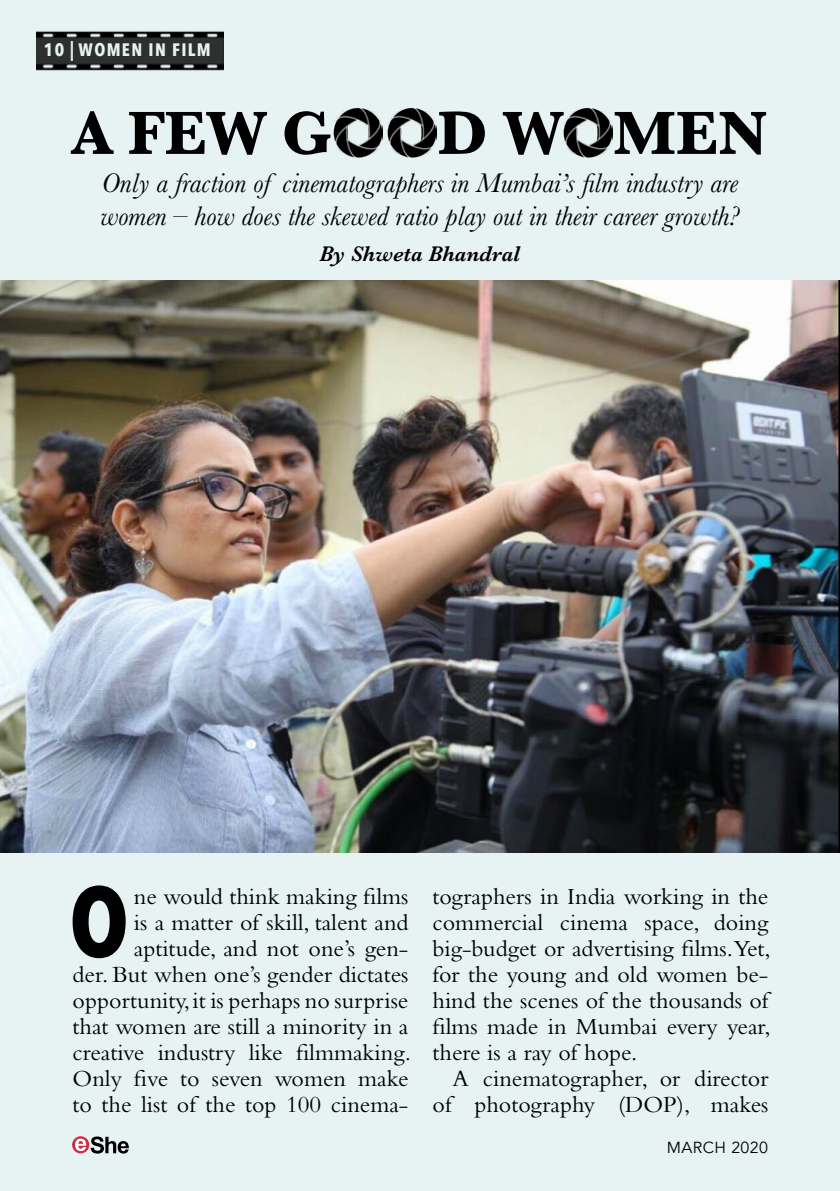
<style>
.page{position:relative;width:840px;height:1191px;background:#fff}
.page>*{position:absolute;margin:0;border:0;box-sizing:border-box;transform-origin:0 0}
.body{font:700 97.4px "Avenir Next Condensed";color:#000}
.headline{font:700 63.2px "Baskerville";color:#000}
.intro{font:italic 28px/33.6px "Baskerville";color:#000}
.body-2{font:24px/26px "Bembo Std";color:#000;text-align:right}
.byline{font:italic 600 22px "Baskerville";color:#000}
.blurb_caps{font:600 20px "Avenir Next Condensed";color:#e7f3f3}
.slug{font:700 18px "Avenir Next Condensed";letter-spacing:.075em;color:#e7f3f3}
.t1{font:16px "Avenir";letter-spacing:.025em;color:#000}
</style>
<div class="page">
<div style="left:0;top:0;width:839px;height:1191px;background:#e7f3f3"></div>
<img style="left:36px;top:31px;width:187px;height:40px">
<svg style="left:72px;top:1136px;width:17px;height:17px"></svg>
<svg style="left:75px;top:1136px;width:54px;height:17px"></svg>
<img style="left:0;top:280px;width:839px;height:572px">
<img style="left:563px;top:108px;width:49px;height:49px">
<img style="left:333px;top:108px;width:49px;height:49px">
<img style="left:387px;top:108px;width:49px;height:49px">
<p class="slug" style="left:44px;top:39px;width:22px">10</p>
<p class="blurb_caps" style="left:70px;top:32px;width:6px">|</p>
<p class="slug" style="left:79px;top:39px;width:134px">WOMEN IN FILM</p>
<p class="headline" style="left:72px;top:89px;width:696px">A FEW GOOD WOMEN</p>
<p class="intro" style="left:101px;top:166px;width:639px">Only a fraction of cinematographers in Mumbai’s film industry are women – how does the skewed ratio play out in their career growth?</p>
<p class="byline" style="left:319px;top:239px;width:202px">By Shweta Bhandral</p>
<p class="body" style="left:69px;top:862px;width:61px">O</p>
<p class="body-2" style="left:73px;top:883px;width:339px">ne would think making films<br>is a matter of skill, talent and aptitude, and not one’s gen-<br>der. But when one’s gender dictates opportunity, it is perhaps no surprise that women are still a minority in a creative industry like filmmaking.<br>Only five to seven women make to the list of the top 100 cinema-</p>
<p class="body-2" style="left:432px;top:883px;width:339px;text-align:justify">tographers in India working in the commercial cinema space, doing big-budget or advertising films.Yet, for the young and old women be&shy;hind the scenes of the thousands of films made in Mumbai every year, there is a ray of hope.</p>
<p class="body-2" style="left:432px;top:1065px;width:337px">A cinematographer, or director of photography (DOP), makes</p>
<p class="t1" style="left:666px;top:1138px;width:103px">MARCH 2020</p>
</div>
